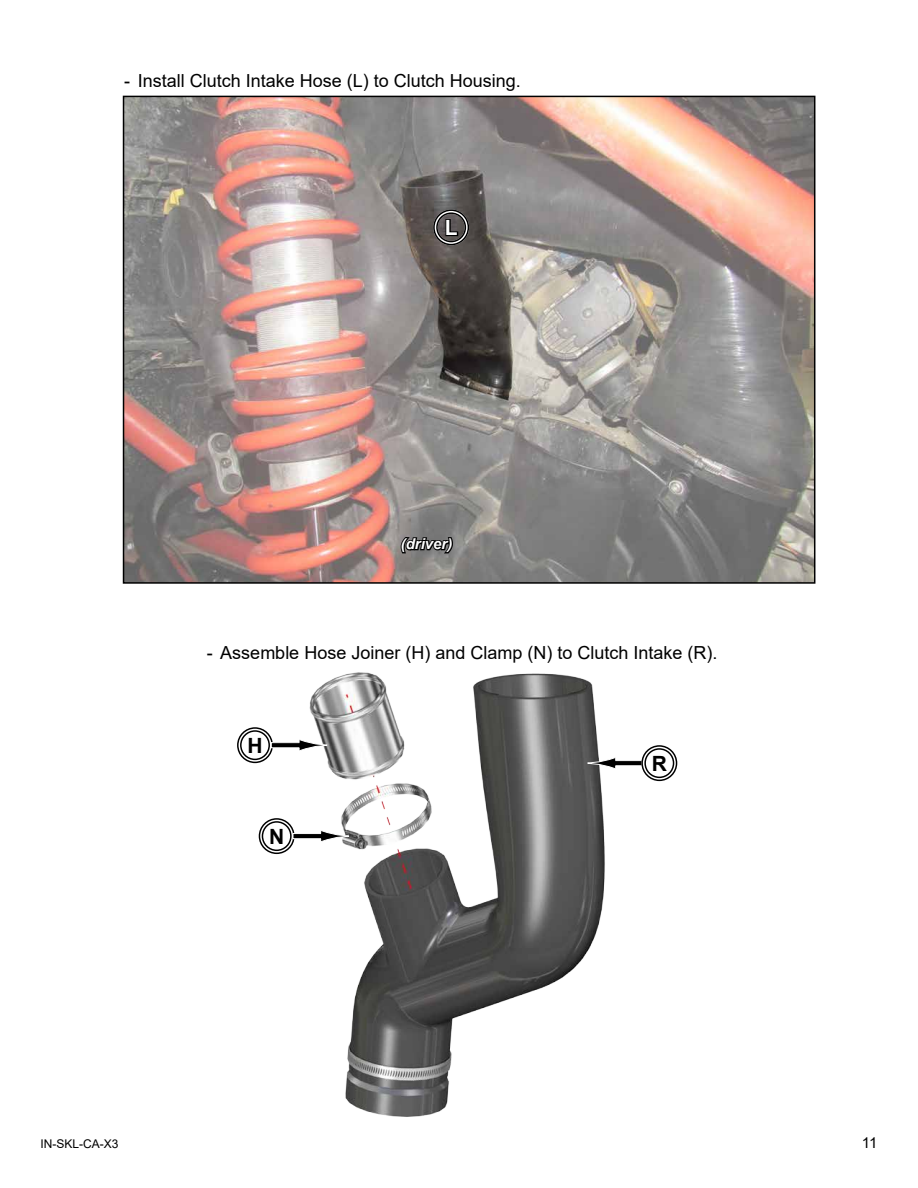
<style>
.page{position:relative;width:918px;height:1188px;background:#fff}
.page>*{position:absolute;margin:0;border:0;box-sizing:border-box;transform-origin:0 0}
.t1{font:700 21px "Arial";color:#000}
.t2{font:700 21px "Arial";color:#fff}
.t3{font:18px "Arial";color:#000}
.t4{font:italic 700 15px "Arial";color:#fff}
.t5{font:15px "Arial";color:#000}
.t6{font:12px "Arial";color:#000}
</style>
<div class="page">
<img style="left:126px;top:99px;width:686px;height:482px">
<div style="left:123px;top:96px;width:692px;height:488px;border:2px solid #000"></div>
<img style="left:288px;top:672px;width:317px;height:445px">
<div style="left:615px;top:761px;width:28px;height:5px;background:#000"></div>
<div style="left:615px;top:760px;width:29px;height:6px;border:1px solid #fff"></div>
<svg style="left:587px;top:757px;width:29px;height:13px"></svg>
<div style="left:641px;top:745px;width:36px;height:36px;border:4px solid #fff;border-radius:50%"></div>
<div style="left:641px;top:745px;width:36px;height:36px;border:1px solid #000;border-radius:50%"></div>
<div style="left:644px;top:748px;width:30px;height:30px;border:1px solid #000;border-radius:50%"></div>
<div style="left:433px;top:209px;width:36px;height:36px;border:4px solid #fff;border-radius:50%"></div>
<div style="left:433px;top:209px;width:36px;height:36px;border:1px solid #000;border-radius:50%"></div>
<div style="left:436px;top:212px;width:30px;height:30px;border:1px solid #000;border-radius:50%"></div>
<svg style="left:444px;top:218px;width:15px;height:19px"></svg>
<div style="left:259px;top:818px;width:36px;height:36px;border:4px solid #fff;border-radius:50%"></div>
<div style="left:259px;top:818px;width:36px;height:36px;border:1px solid #000;border-radius:50%"></div>
<div style="left:262px;top:821px;width:30px;height:30px;border:1px solid #000;border-radius:50%"></div>
<div style="left:293px;top:834px;width:28px;height:5px;background:#000"></div>
<div style="left:293px;top:833px;width:28px;height:6px;border:1px solid #fff"></div>
<svg style="left:320px;top:830px;width:29px;height:13px"></svg>
<div style="left:237px;top:727px;width:36px;height:36px;border:4px solid #fff;border-radius:50%"></div>
<div style="left:237px;top:727px;width:36px;height:36px;border:1px solid #000;border-radius:50%"></div>
<div style="left:240px;top:730px;width:30px;height:30px;border:1px solid #000;border-radius:50%"></div>
<div style="left:271px;top:743px;width:28px;height:5px;background:#000"></div>
<div style="left:271px;top:742px;width:29px;height:6px;border:1px solid #fff"></div>
<svg style="left:298px;top:739px;width:29px;height:13px"></svg>
<svg style="left:399px;top:536px;width:56px;height:19px"></svg>
<p class="t3" style="left:124px;top:69px;width:398px">- Install Clutch Intake Hose (L) to Clutch Housing.</p>
<p class="t2" style="left:445px;top:213px;width:14px">L</p>
<p class="t4" style="left:401px;top:534px;width:53px">(driver)</p>
<p class="t3" style="left:207px;top:640px;width:512px">- Assemble Hose Joiner (H) and Clamp (N) to Clutch Intake (R).</p>
<p class="t1" style="left:247px;top:731px;width:17px">H</p>
<p class="t1" style="left:269px;top:822px;width:17px">N</p>
<p class="t1" style="left:652px;top:749px;width:17px">R</p>
<p class="t6" style="left:40px;top:1135px;width:80px">IN-SKL-CA-X3</p>
<p class="t5" style="left:862px;top:1132px;width:17px">11</p>
</div>
